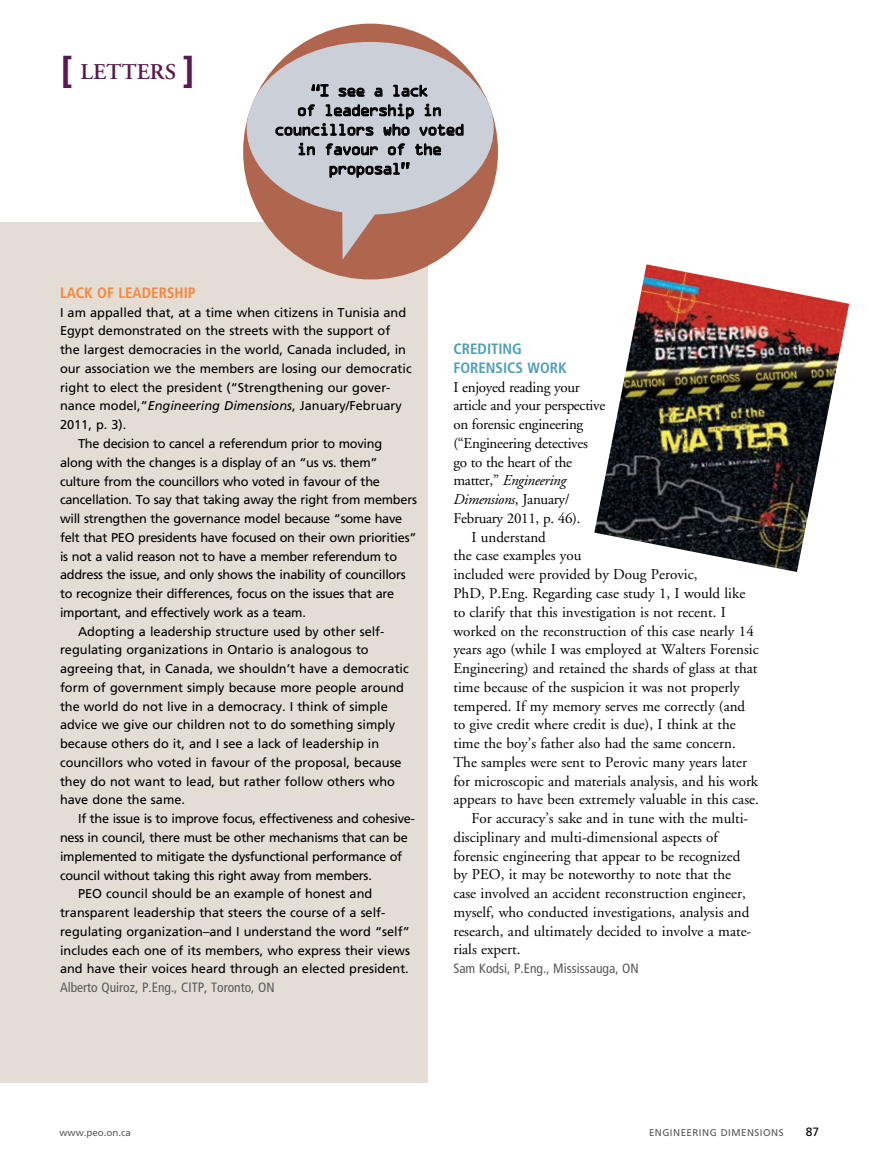
<style>
.page{position:relative;width:878px;height:1175px;background:#fff}
.page>*{position:absolute;margin:0;border:0;box-sizing:border-box;transform-origin:0 0}
.t1{font:600 22.5px "Adobe Garamond";color:#5a1a51}
.t2{font:15px "Adobe Garamond";color:#000}
.t3{font:15px "Adobe Garamond";letter-spacing:-.02em;color:#000}
.t4{font:15px/19.5px "OCRA Alternate";letter-spacing:-.12em;color:#000;text-align:center}
.t5{font:italic 15px "Adobe Garamond";letter-spacing:-.02em;color:#000}
.t6{font:700 condensed 15px/18.8px "Frutiger";color:#4f9eb8}
.t7{font:700 condensed 15px "Frutiger";color:#f6873b}
.t8{font:condensed 13.5px "Frutiger";color:#58595b}
.t9{font:12.75px "Frutiger";color:#000}
.t10{font:12.75px "Frutiger";letter-spacing:-.02em;color:#000}
.t11{font:12px "Frutiger";color:#000}
.t12{font:9.75px "Frutiger";letter-spacing:.05em;color:#58595b}
.t13{font:9.75px "Frutiger";color:#58595b}
.s1{font-family:"Frutiger";font-weight:700;font-size:36px}
.s2{font-style:italic}
.s3{font-style:normal}
</style>
<div class="page">
<div style="left:0;top:222px;width:427px;height:860px;background:#e4ddd6"></div>
<img style="left:594px;top:264px;width:255px;height:308px">
<div style="left:243px;top:24px;width:255px;height:255px;background:#b0664e;border-radius:50%"></div>
<svg style="left:247px;top:42px;width:246px;height:217px"></svg>
<svg style="left:275px;top:64px;width:189px;height:159px;background:#b6b1b6"></svg>
<h1 class="t1" style="left:61px;top:60px;width:135px"><span class="s1">[</span> LETTERS <span class="s1">]</span></h1>
<p class="t4" style="left:274px;top:82px;width:192px">“I see a lack<br>of leadership in councillors who voted in favour of the proposal”</p>
<p class="t7" style="left:60px;top:284px;width:137px">LACK OF LEADERSHIP</p>
<p class="t9" style="left:60px;top:305px;width:348px">I am appalled that, at a time when citizens in Tunisia and</p>
<p class="t9" style="left:60px;top:323px;width:332px">Egypt demonstrated on the streets with the support of</p>
<p class="t9" style="left:60px;top:342px;width:347px">the largest democracies in the world, Canada included, in</p>
<p class="t9" style="left:60px;top:361px;width:353px">our association we the members are losing our democratic</p>
<p class="t9" style="left:60px;top:380px;width:332px">right to elect the president (“Strengthening our gover-</p>
<p class="t9" style="left:60px;top:398px;width:343px">nance model,”<span class="s2">Engineering Dimensions</span>, January/February</p>
<p class="t9" style="left:60px;top:417px;width:68px">2011, p. 3).</p>
<p class="t10" style="left:78px;top:436px;width:305px">The decision to cancel a referendum prior to moving</p>
<p class="t10" style="left:60px;top:455px;width:319px">along with the changes is a display of an “us vs. them”</p>
<p class="t10" style="left:60px;top:473px;width:321px">culture from the councillors who voted in favour of the</p>
<p class="t10" style="left:60px;top:492px;width:358px">cancellation. To say that taking away the right from members</p>
<p class="t10" style="left:60px;top:511px;width:344px">will strengthen the governance model because “some have</p>
<p class="t10" style="left:60px;top:530px;width:358px">felt that PEO presidents have focused on their own priorities”</p>
<p class="t10" style="left:60px;top:548px;width:338px">is not a valid reason not to have a member referendum to</p>
<p class="t10" style="left:60px;top:567px;width:347px">address the issue, and only shows the inability of councillors</p>
<p class="t10" style="left:60px;top:586px;width:336px">to recognize their differences, focus on the issues that are</p>
<p class="t10" style="left:60px;top:605px;width:247px">important, and effectively work as a team.</p>
<p class="t9" style="left:78px;top:623px;width:308px">Adopting a leadership structure used by other self-</p>
<p class="t9" style="left:60px;top:642px;width:310px">regulating organizations in Ontario is analogous to</p>
<p class="t9" style="left:60px;top:661px;width:350px">agreeing that, in Canada, we shouldn’t have a democratic</p>
<p class="t9" style="left:60px;top:680px;width:345px">form of government simply because more people around</p>
<p class="t9" style="left:60px;top:698px;width:329px">the world do not live in a democracy. I think of simple</p>
<p class="t9" style="left:60px;top:717px;width:336px">advice we give our children not to do something simply</p>
<p class="t9" style="left:60px;top:736px;width:321px">because others do it, and I see a lack of leadership in</p>
<p class="t9" style="left:60px;top:755px;width:343px">councillors who voted in favour of the proposal, because</p>
<p class="t9" style="left:60px;top:773px;width:336px">they do not want to lead, but rather follow others who</p>
<p class="t9" style="left:60px;top:792px;width:126px">have done the same.</p>
<p class="t10" style="left:78px;top:811px;width:338px">If the issue is to improve focus, effectiveness and cohesive-</p>
<p class="t10" style="left:60px;top:830px;width:349px">ness in council, there must be other mechanisms that can be</p>
<p class="t10" style="left:60px;top:848px;width:344px">implemented to mitigate the dysfunctional performance of</p>
<p class="t10" style="left:60px;top:867px;width:313px">council without taking this right away from members.</p>
<p class="t9" style="left:78px;top:886px;width:296px">PEO council should be an example of honest and</p>
<p class="t9" style="left:60px;top:905px;width:327px">transparent leadership that steers the course of a self-</p>
<p class="t9" style="left:60px;top:924px;width:351px">regulating organization–and I understand the word “self”</p>
<p class="t9" style="left:60px;top:942px;width:351px">includes each one of its members, who express their views</p>
<p class="t9" style="left:60px;top:961px;width:350px">and have their voices heard through an elected president.</p>
<p class="t8" style="left:60px;top:979px;width:216px">Alberto Quiroz, P.Eng., CITP, Toronto, ON</p>
<p class="t6" style="left:453px;top:339px;width:115px">CREDITING<br>FORENSICS WORK</p>
<p class="t3" style="left:453px;top:379px;width:128px">I enjoyed reading your</p>
<p class="t3" style="left:453px;top:397px;width:153px">article and your perspective</p>
<p class="t3" style="left:453px;top:416px;width:131px">on forensic engineering</p>
<p class="t3" style="left:453px;top:435px;width:136px">(“Engineering detectives</p>
<p class="t3" style="left:453px;top:454px;width:120px">go to the heart of the</p>
<p class="t5" style="left:453px;top:472px;width:114px"><span class="s3">matter,”</span> Engineering</p>
<p class="t5" style="left:453px;top:491px;width:118px">Dimensions<span class="s3">, January/</span></p>
<p class="t3" style="left:453px;top:510px;width:129px">February 2011, p. 46).</p>
<p class="t2" style="left:471px;top:529px;width:76px">I understand</p>
<p class="t2" style="left:453px;top:547px;width:129px">the case examples you</p>
<p class="t2" style="left:453px;top:566px;width:245px">included were provided by Doug Perovic,</p>
<p class="t2" style="left:453px;top:585px;width:293px">PhD, P.Eng. Regarding case study 1, I would like</p>
<p class="t2" style="left:453px;top:604px;width:274px">to clarify that this investigation is not recent. I</p>
<p class="t2" style="left:453px;top:622px;width:302px">worked on the reconstruction of this case nearly 14</p>
<p class="t2" style="left:453px;top:641px;width:307px">years ago (while I was employed at Walters Forensic</p>
<p class="t2" style="left:453px;top:660px;width:305px">Engineering) and retained the shards of glass at that</p>
<p class="t2" style="left:453px;top:679px;width:288px">time because of the suspicion it was not properly</p>
<p class="t2" style="left:453px;top:697px;width:293px">tempered. If my memory serves me correctly (and</p>
<p class="t2" style="left:453px;top:716px;width:284px">to give credit where credit is due), I think at the</p>
<p class="t2" style="left:453px;top:735px;width:284px">time the boy’s father also had the same concern.</p>
<p class="t2" style="left:453px;top:754px;width:295px">The samples were sent to Perovic many years later</p>
<p class="t2" style="left:453px;top:772px;width:306px">for microscopic and materials analysis, and his work</p>
<p class="t2" style="left:453px;top:791px;width:307px">appears to have been extremely valuable in this case.</p>
<p class="t2" style="left:471px;top:810px;width:278px">For accuracy’s sake and in tune with the multi-</p>
<p class="t2" style="left:453px;top:829px;width:266px">disciplinary and multi-dimensional aspects of</p>
<p class="t2" style="left:453px;top:847px;width:288px">forensic engineering that appear to be recognized</p>
<p class="t2" style="left:453px;top:866px;width:279px">by PEO, it may be noteworthy to note that the</p>
<p class="t2" style="left:453px;top:885px;width:294px">case involved an accident reconstruction engineer,</p>
<p class="t2" style="left:453px;top:904px;width:297px">myself, who conducted investigations, analysis and</p>
<p class="t2" style="left:453px;top:922px;width:299px">research, and ultimately decided to involve a mate-</p>
<p class="t2" style="left:453px;top:941px;width:69px">rials expert.</p>
<p class="t8" style="left:453px;top:960px;width:187px">Sam Kodsi, P.Eng., Mississauga, ON</p>
<p class="t13" style="left:59px;top:1126px;width:73px">www.peo.on.ca</p>
<p class="t12" style="left:649px;top:1126px;width:136px">ENGINEERING DIMENSIONS</p>
<p class="t11" style="left:805px;top:1124px;width:15px">87</p>
</div>
